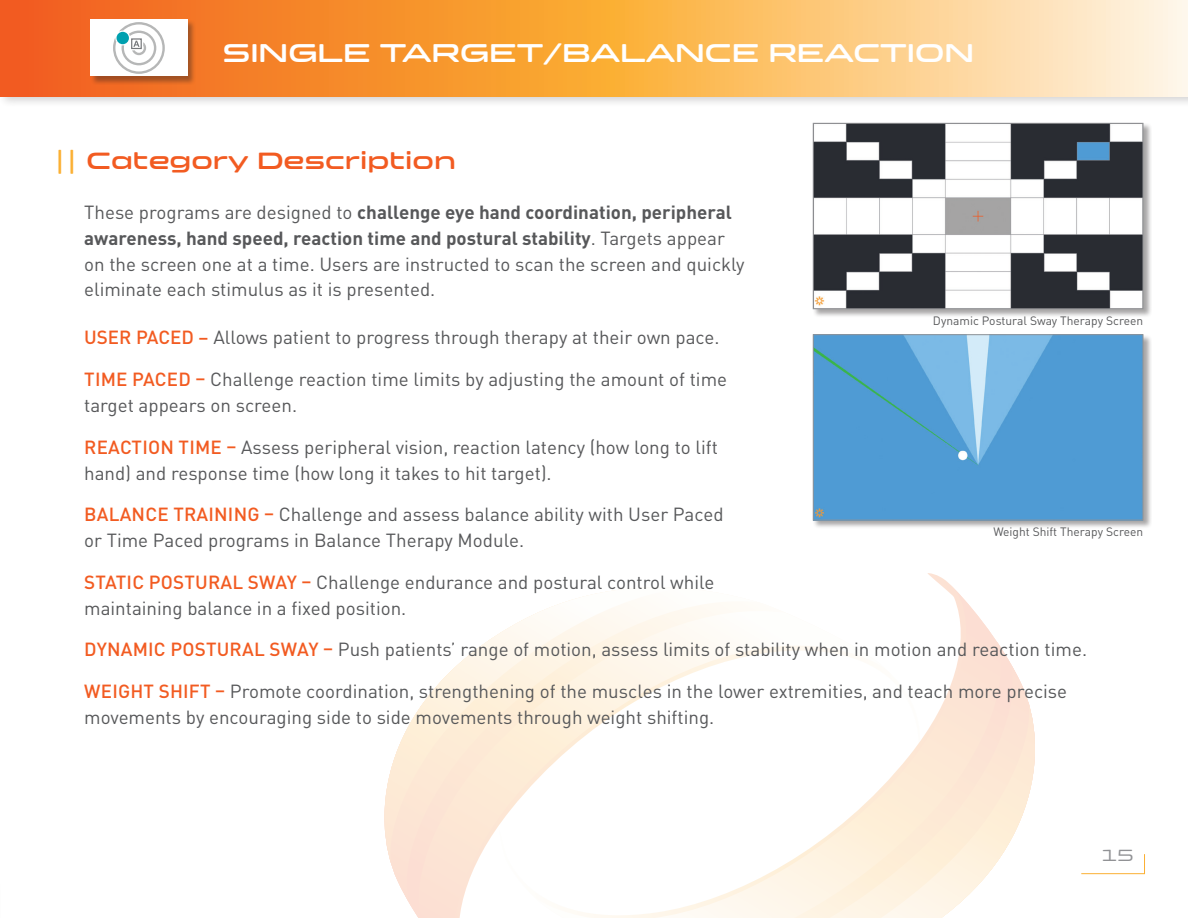
<style>
.page{position:relative;width:1188px;height:918px;background:#fff}
.page>*{position:absolute;margin:0;border:0;box-sizing:border-box;transform-origin:0 0}
.t1{font:600 26.25px "Clonoid";color:#fff}
.t2{font:600 24px "Clonoid";color:#f25b21}
.t3{font:18.75px/26px "DINOT";color:#57585a}
.t4{font:16.5px "Clonoid";color:#919295}
.t5{font:12px "DINOT";color:#57585a}
.s1{color:#fbb033}
.s2{font-weight:700}
.s3{font-weight:500;color:#f25b21}
</style>
<div class="page">
<svg style="left:384px;top:634px;width:115px;height:261px"></svg>
<svg style="left:499px;top:573px;width:449px;height:252px"></svg>
<svg style="left:534px;top:583px;width:462px;height:335px"></svg>
<svg style="left:633px;top:641px;width:377px;height:277px"></svg>
<svg style="left:662px;top:663px;width:367px;height:255px"></svg>
<svg style="left:738px;top:704px;width:297px;height:214px"></svg>
<div style="left:0;top:0;width:1188px;height:109px;background:#231f20;opacity:.2"></div>
<svg style="left:0;top:0;width:1188px;height:96px;background:#f9ae5e"></svg>
<div style="left:90px;top:20px;width:106px;height:65px;background:#231f20;opacity:.4"></div>
<div style="left:90px;top:19px;width:98px;height:57px;background:#fff"></div>
<svg style="left:113px;top:22px;width:52px;height:52px"></svg>
<div style="left:117px;top:32px;width:12px;height:12px;background:#00a0af;border-radius:50%"></div>
<svg style="left:1081px;top:854px;width:64px;height:20px"></svg>
<div style="left:813px;top:123px;width:339px;height:195px;background:#231f20;opacity:.4"></div>
<img style="left:815px;top:125px;width:326px;height:182px">
<div style="left:813px;top:123px;width:330px;height:186px;border:1px solid #919295"></div>
<div style="left:813px;top:334px;width:339px;height:195px;background:#231f20;opacity:.4"></div>
<img style="left:815px;top:336px;width:326px;height:182px">
<div style="left:813px;top:334px;width:330px;height:186px;border:1px solid #919295"></div>
<h1 class="t1" style="left:223px;top:37px;width:753px">SINGLE TARGET/BALANCE REACTION</h1>
<p class="t2" style="left:54px;top:146px;width:404px"><span class="s1">||</span> Category Description</p>
<p class="t3" style="left:84px;top:199px;width:662px">These programs are designed to <span class="s2">challenge eye hand coordination, peripheral awareness, hand speed, reaction time and postural stability</span>. Targets appear on the screen one at a time. Users are instructed to scan the screen and quickly eliminate each stimulus as it is presented.</p>
<p class="t3" style="left:84px;top:324px;width:637px"><span class="s3">USER PACED –</span> Allows patient to progress through therapy at their own pace.</p>
<p class="t3" style="left:84px;top:366px;width:644px"><span class="s3">TIME PACED –</span> Challenge reaction time limits by adjusting the amount of time target appears on screen.</p>
<p class="t3" style="left:84px;top:433px;width:635px"><span class="s3">REACTION TIME –</span> Assess peripheral vision, reaction latency (how long to lift hand) and response time (how long it takes to hit target).</p>
<p class="t3" style="left:84px;top:501px;width:641px"><span class="s3">BALANCE TRAINING –</span> Challenge and assess balance ability with User Paced or Time Paced programs in Balance Therapy Module.</p>
<p class="t3" style="left:84px;top:569px;width:632px"><span class="s3">STATIC POSTURAL SWAY –</span> Challenge endurance and postural control while</p>
<p class="t3" style="left:84px;top:595px;width:324px">maintaining balance in a fixed position.</p>
<p class="t3" style="left:84px;top:636px;width:1004px"><span class="s3">DYNAMIC POSTURAL SWAY –</span> Push patients’ range of motion, assess limits of stability when in motion and reaction time.</p>
<p class="t3" style="left:84px;top:678px;width:985px"><span class="s3">WEIGHT SHIFT –</span> Promote coordination, strengthening of the muscles in the lower extremities, and teach more precise movements by encouraging side to side movements through weight shifting.</p>
<p class="t5" style="left:933px;top:313px;width:212px">Dynamic Postural Sway Therapy Screen</p>
<p class="t5" style="left:993px;top:524px;width:151px">Weight Shift Therapy Screen</p>
<p class="t4" style="left:1100px;top:845px;width:35px">15</p>
</div>
